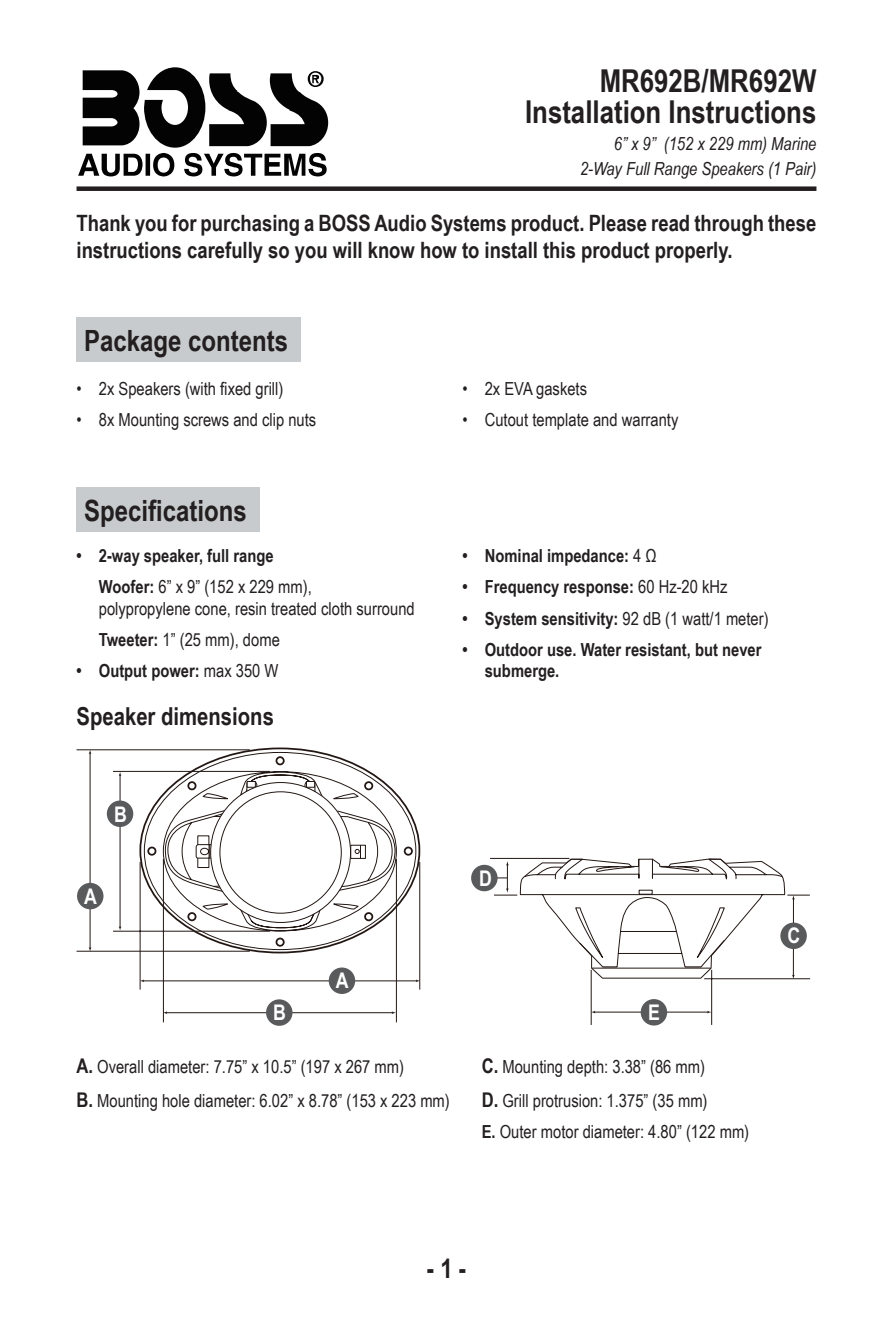
<style>
.page{position:relative;width:893px;height:1340px;background:#fff}
.page>*{position:absolute;margin:0;border:0;box-sizing:border-box;transform-origin:0 0}
.t1{font:700 31.5px/31.5px "Arial Narrow";color:#231f20;text-align:right}
.Heading_1{font:700 29.25px "Arial Narrow";color:#231f20}
.t2{font:700 27px "Arial Narrow";color:#231f20}
.t3{font:700 24.75px "Arial Narrow";color:#231f20}
.Body_Text{font:700 22.5px/27px "Arial Narrow";color:#231f20}
.t4{font:700 21.6px "Arial Narrow";color:#fff}
.List_Bullet_No_bulle{font:18px/21.6px "Arial Narrow";color:#231f20}
.Body_Text-2{font:18px "Arial Narrow";color:#231f20}
.t5{font:700 18px/21.6px "Arial Narrow";color:#231f20}
.t6{font:italic 18px/24.8px "Arial Narrow";color:#231f20;text-align:right}
.s1{font-weight:700}
.s2{font-weight:400}
.s3{font-weight:700;font-size:20.25px}
</style>
<div class="page">
<div style="left:77px;top:186px;width:739px;height:5px;background:#231f20"></div>
<div style="left:77px;top:317px;width:224px;height:44px;background:#c8cbcd"></div>
<div style="left:77px;top:487px;width:183px;height:44px;background:#c8cbcd"></div>
<hr style="left:90px;top:752px;width:1px;height:196px;background:#221713">
<hr style="left:77px;top:749px;width:173px;height:1px;background:#221713">
<hr style="left:77px;top:950px;width:173px;height:1px;background:#221713">
<hr style="left:166px;top:1012px;width:227px;height:1px;background:#221713">
<hr style="left:711px;top:969px;width:1px;height:55px;background:#221713">
<hr style="left:591px;top:969px;width:1px;height:55px;background:#221713">
<hr style="left:594px;top:1011px;width:114px;height:1px;background:#221713">
<hr style="left:490px;top:858px;width:79px;height:1px;background:#221713">
<div style="left:77px;top:882px;width:26px;height:27px;background:#595a5b;border-radius:50%"></div>
<hr style="left:120px;top:774px;width:1px;height:153px;background:#221713">
<div style="left:107px;top:800px;width:26px;height:27px;background:#595a5b;border-radius:50%"></div>
<div style="left:266px;top:999px;width:26px;height:26px;background:#595a5b;border-radius:50%"></div>
<hr style="left:143px;top:980px;width:274px;height:1px;background:#221713">
<div style="left:329px;top:967px;width:26px;height:27px;background:#595a5b;border-radius:50%"></div>
<div style="left:641px;top:999px;width:26px;height:26px;background:#595a5b;border-radius:50%"></div>
<div style="left:471px;top:864px;width:27px;height:27px;background:#595a5b;border-radius:50%"></div>
<svg style="left:139px;top:747px;width:282px;height:207px"></svg>
<svg style="left:144px;top:752px;width:272px;height:198px"></svg>
<svg style="left:196px;top:780px;width:163px;height:133px"></svg>
<hr style="left:113px;top:930px;width:157px;height:1px;background:#221713">
<hr style="left:113px;top:771px;width:157px;height:1px;background:#221713">
<hr style="left:163px;top:858px;width:1px;height:164px;background:#221713">
<hr style="left:140px;top:862px;width:1px;height:127px;background:#221713">
<hr style="left:419px;top:862px;width:1px;height:127px;background:#221713">
<hr style="left:396px;top:858px;width:1px;height:164px;background:#221713">
<svg style="left:494px;top:858px;width:316px;height:121px"></svg>
<svg style="left:78px;top:67px;width:250px;height:109px"></svg>
<h1 class="t1" style="left:525px;top:63px;width:293px">MR692B/MR692W<br>Installation Instructions</h1>
<p class="t6" style="left:580px;top:131px;width:238px">6” x 9” (152 x 229 mm) Marine<br>2-Way Full Range Speakers (1 Pair)</p>
<p class="Body_Text" style="left:77px;top:209px;width:741px">Thank you for purchasing a BOSS Audio Systems product. Please read through these instructions carefully so you will know how to install this product properly.</p>
<p class="Heading_1" style="left:84px;top:318px;width:205px">Package contents</p>
<p class="List_Bullet_No_bulle" style="left:77px;top:377px;width:208px">• 2x Speakers (with fixed grill)</p>
<p class="List_Bullet_No_bulle" style="left:77px;top:408px;width:241px">• 8x Mounting screws and clip nuts</p>
<p class="Heading_1" style="left:84px;top:489px;width:164px">Specifications</p>
<p class="t5" style="left:77px;top:544px;width:199px">• 2-way speaker, full range</p>
<p class="List_Bullet_No_bulle" style="left:99px;top:575px;width:317px"><span class="s1">Woofer:</span> 6” x 9” (152 x 229 mm),<br>polypropylene cone, resin treated cloth surround</p>
<p class="List_Bullet_No_bulle" style="left:99px;top:628px;width:183px"><span class="s1">Tweeter:</span> 1” (25 mm), dome</p>
<p class="t5" style="left:77px;top:659px;width:203px">• Output power: <span class="s2">max 350 W</span></p>
<p class="t3" style="left:77px;top:697px;width:199px">Speaker dimensions</p>
<p class="List_Bullet_No_bulle" style="left:462px;top:377px;width:126px">• 2x EVA gaskets</p>
<p class="List_Bullet_No_bulle" style="left:462px;top:408px;width:217px">• Cutout template and warranty</p>
<p class="t5" style="left:462px;top:544px;width:196px">• Nominal impedance: <span class="s2">4 Ω</span></p>
<p class="t5" style="left:462px;top:575px;width:267px">• Frequency response: <span class="s2">60 Hz-20 kHz</span></p>
<p class="t5" style="left:462px;top:606px;width:308px">• System sensitivity: <span class="s2">92 dB (1 watt/1 meter)</span></p>
<p class="t5" style="left:485px;top:638px;width:278px;text-indent:-22px">• Outdoor use. Water resistant, but never submerge.</p>
<p class="t4" style="left:114px;top:798px;width:14px">B</p>
<p class="t4" style="left:84px;top:879px;width:14px">A</p>
<p class="t4" style="left:273px;top:996px;width:14px">B</p>
<p class="t4" style="left:336px;top:964px;width:14px">A</p>
<p class="Body_Text-2" style="left:77px;top:1053px;width:329px"><span class="s3">A.</span> Overall diameter: 7.75” x 10.5” (197 x 267 mm)</p>
<p class="Body_Text-2" style="left:77px;top:1087px;width:375px"><span class="s3">B.</span> Mounting hole diameter: 6.02” x 8.78” (153 x 223 mm)</p>
<p class="t4" style="left:479px;top:861px;width:14px">D</p>
<p class="t4" style="left:648px;top:995px;width:13px">E</p>
<p class="Body_Text-2" style="left:482px;top:1053px;width:225px"><span class="s3">C.</span> Mounting depth: 3.38” (86 mm)</p>
<p class="Body_Text-2" style="left:482px;top:1087px;width:227px"><span class="s3">D.</span> Grill protrusion: 1.375” (35 mm)</p>
<p class="Body_Text-2" style="left:482px;top:1118px;width:269px"><span class="s1">E.</span> Outer motor diameter: 4.80” (122 mm)</p>
<p class="t4" style="left:787px;top:919px;width:14px">C</p>
<h3 class="t2" style="left:427px;top:1248px;width:41px">- 1 -</h3>
</div>
